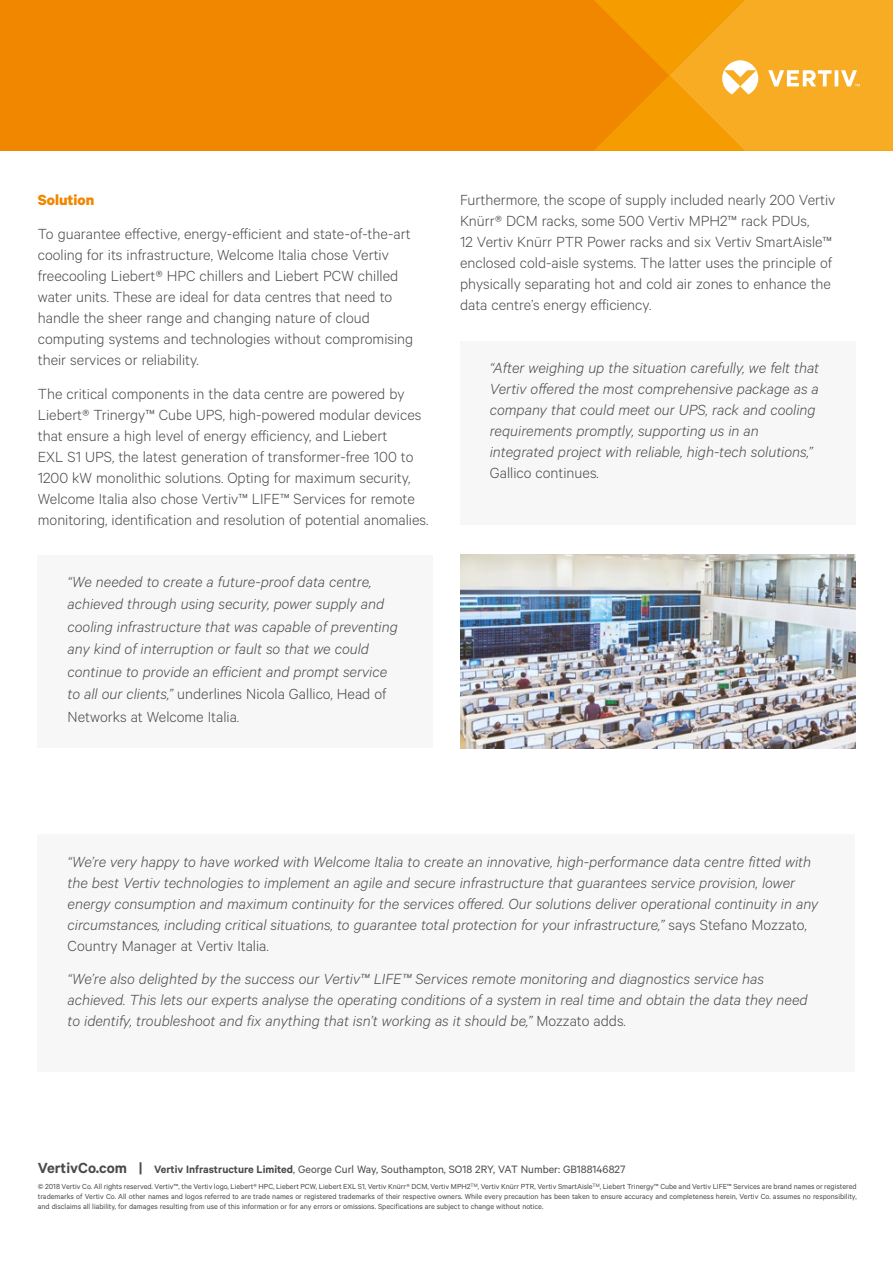
<style>
.page{position:relative;width:893px;height:1263px;background:#fff}
.page>*{position:absolute;margin:0;border:0;box-sizing:border-box;transform-origin:0 0}
.t1{font:italic 300 16.5px/21px "Calibre";color:#4a4a49}
.t2{font:300 16.5px/21px "Calibre";color:#4a4a49}
.t3{font:700 16.5px "Calibre";color:#f18700}
.t4{font:12px "Calibre";color:#4a4a49}
.t5{font:8.25px/9.8px "Calibre";color:#4a4a49;text-align:justify}
.s1{font-style:normal}
.s2{font-weight:600;font-size:16.5px}
.s3{font-weight:600}
</style>
<div class="page">
<div style="left:0;top:0;width:572px;height:151px;background:#f18700"></div>
<svg style="left:572px;top:0;width:321px;height:151px;background:#f6a31b"></svg>
<div style="left:38px;top:834px;width:817px;height:237px;background:#f7f7f7"></div>
<div style="left:38px;top:555px;width:395px;height:192px;background:#f7f7f7"></div>
<div style="left:460px;top:341px;width:395px;height:184px;background:#f7f7f7"></div>
<img style="left:460px;top:555px;width:395px;height:193px">
<p class="t3" style="left:38px;top:190px;width:58px">Solution</p>
<p class="t2" style="left:38px;top:223px;width:377px">To guarantee effective, energy-efficient and state-of-the-art cooling for its infrastructure, Welcome Italia chose Vertiv freecooling Liebert® HPC chillers and Liebert PCW chilled water units. These are ideal for data centres that need to handle the sheer range and changing nature of cloud computing systems and technologies without compromising their services or reliability.</p>
<p class="t2" style="left:38px;top:382px;width:392px">The critical components in the data centre are powered by Liebert® Trinergy™ Cube UPS, high-powered modular devices that ensure a high level of energy efficiency, and Liebert<br>EXL S1 UPS, the latest generation of transformer-free 100 to 1200 kW monolithic solutions. Opting for maximum security, Welcome Italia also chose Vertiv™ LIFE™ Services for remote monitoring, identification and resolution of potential anomalies.</p>
<p class="t1" style="left:68px;top:570px;width:332px;line-height:22.5px">“We needed to create a future-proof data centre, achieved through using security, power supply and cooling infrastructure that was capable of preventing any kind of interruption or fault so that we could continue to provide an efficient and prompt service to all our clients,” <span class="s1">underlines Nicola Gallico, Head of Networks at Welcome Italia.</span></p>
<p class="t2" style="left:460px;top:189px;width:377px">Furthermore, the scope of supply included nearly 200 Vertiv Knürr® DCM racks, some 500 Vertiv MPH2™ rack PDUs,<br>12 Vertiv Knürr PTR Power racks and six Vertiv SmartAisle™ enclosed cold-aisle systems. The latter uses the principle of physically separating hot and cold air zones to enhance the data centre’s energy efficiency.</p>
<p class="t1" style="left:490px;top:357px;width:331px">“After weighing up the situation carefully, we felt that Vertiv offered the most comprehensive package as a company that could meet our UPS, rack and cooling requirements promptly, supporting us in an integrated project with reliable, high-tech solutions,”</p>
<p class="t2" style="left:490px;top:462px;width:111px">Gallico continues.</p>
<p class="t1" style="left:68px;top:850px;width:752px">“We’re very happy to have worked with Welcome Italia to create an innovative, high-performance data centre fitted with the best Vertiv technologies to implement an agile and secure infrastructure that guarantees service provision, lower energy consumption and maximum continuity for the services offered. Our solutions deliver operational continuity in any circumstances, including critical situations, to guarantee total protection for your infrastructure,” <span class="s1">says Stefano Mozzato, Country Manager at Vertiv Italia.</span></p>
<p class="t1" style="left:68px;top:968px;width:742px">“We’re also delighted by the success our Vertiv™ LIFE™ Services remote monitoring and diagnostics service has achieved. This lets our experts analyse the operating conditions of a system in real time and obtain the data they need to identify, troubleshoot and fix anything that isn’t working as it should be,” <span class="s1">Mozzato adds.</span></p>
<p class="t4" style="left:38px;top:1162px;width:589px"><span class="s2">VertivCo.com |</span> <span class="s3">Vertiv Infrastructure Limited</span>, George Curl Way, Southampton, SO18 2RY, VAT Number: GB188146827</p>
<p class="t5" style="left:38px;top:1182px;width:820px">© 2018 Vertiv Co. All rights reserved. Vertiv™, the Vertiv logo, Liebert® HPC, Liebert PCW, Liebert EXL S1, Vertiv Knürr® DCM, Vertiv MPH2<sup>TM</sup>, Vertiv Knürr PTR, Vertiv SmartAisle<sup>TM</sup>, Liebert Trinergy™ Cube and Vertiv LIFE™ Services are brand names or registered trademarks of Vertiv Co. All other names and logos referred to are trade names or registered trademarks of their respective owners. While every precaution has been taken to ensure accuracy and completeness herein, Vertiv Co. assumes no responsibility, and disclaims all liability, for damages resulting from use of this information or for any errors or omissions. Specifications are subject to change without notice.</p>
</div>
